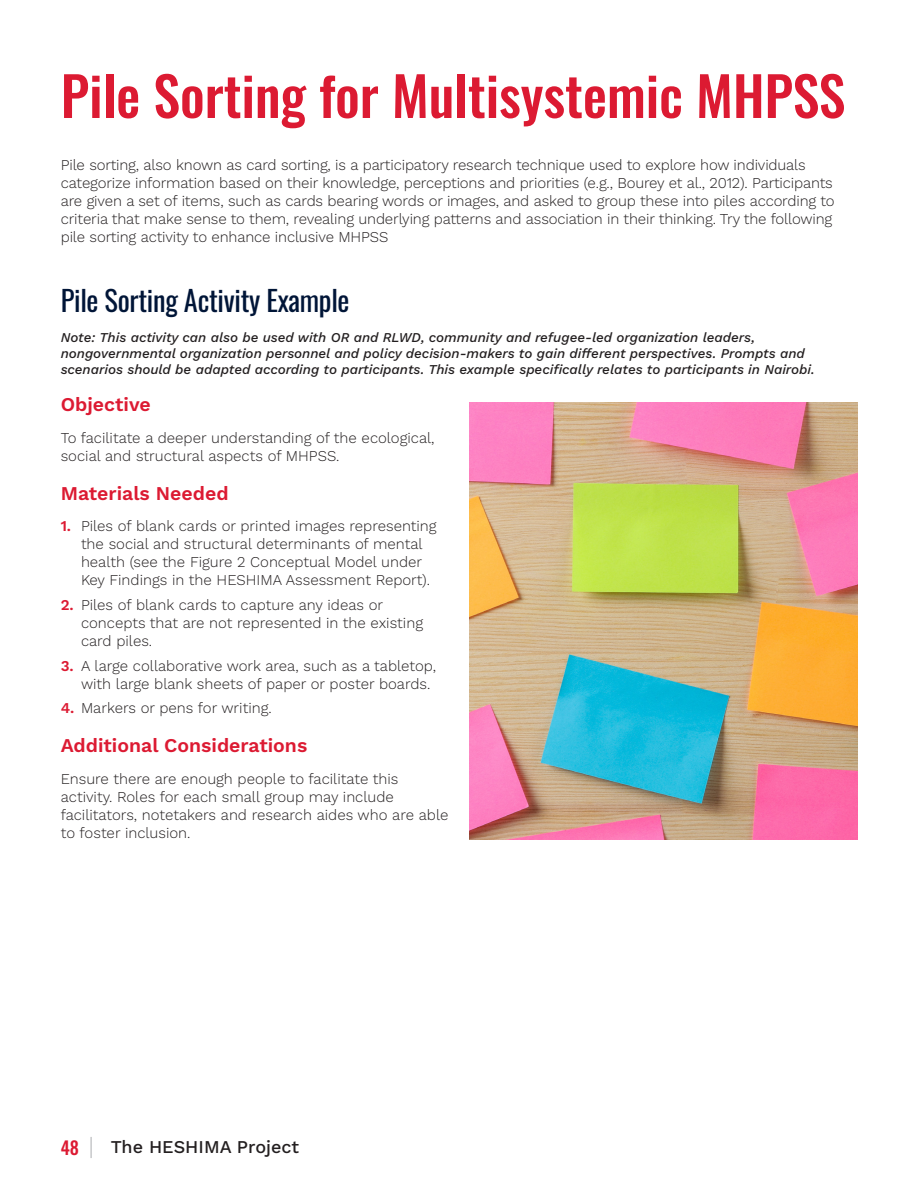
<style>
.page{position:relative;width:918px;height:1188px;background:#fff}
.page>*{position:absolute;margin:0;border:0;box-sizing:border-box;transform-origin:0 0}
.H1_alt{font:500 54px "Oswald";color:#dc1a32}
.t1{font:28.5px "Oswald";letter-spacing:-.01em;color:#001537}
.t2{font:600 19.5px "Work Sans";color:#dc1a32}
.t3{font:500 18px "Work Sans";color:#231f20}
.t4{font:500 18px "Oswald";color:#dc1a32}
.BC{font:300 15px/18px "Work Sans";letter-spacing:-.01em;color:#231f20}
.t5{font:italic 500 13.5px/16.2px "Work Sans";color:#231f20}
.s1{font-weight:600;color:#dc1a32}
</style>
<div class="page">
<hr style="left:90px;top:1137px;width:2px;height:21px;background:#c7c8ca">
<img style="left:469px;top:403px;width:388px;height:436px">
<p class="H1_alt" style="left:61px;top:68px;width:786px">Pile Sorting for Multisystemic MHPSS</p>
<p class="BC" style="left:61px;top:155px;width:775px">Pile sorting, also known as card sorting, is a participatory research technique used to explore how individuals categorize information based on their knowledge, perceptions and priorities (e.g., Bourey et al., 2012). Participants are given a set of items, such as cards bearing words or images, and asked to group these into piles according to criteria that make sense to them, revealing underlying patterns and association in their thinking. Try the following pile sorting activity to enhance inclusive MHPSS</p>
<h2 class="t1" style="left:61px;top:275px;width:290px">Pile Sorting Activity Example</h2>
<p class="t5" style="left:61px;top:328px;width:756px">Note: This activity can also be used with OR and RLWD, community and refugee-led organization leaders, nongovernmental organization personnel and policy decision-makers to gain different perspectives. Prompts and scenarios should be adapted according to participants. This example specifically relates to participants in Nairobi.</p>
<h3 class="t2" style="left:61px;top:390px;width:92px">Objective</h3>
<p class="BC" style="left:61px;top:428px;width:375px">To facilitate a deeper understanding of the ecological, social and structural aspects of MHPSS.</p>
<h3 class="t2" style="left:61px;top:478px;width:169px">Materials Needed</h3>
<p class="BC" style="left:81px;top:517px;width:357px;text-indent:-20px"><span class="s1">1.</span> Piles of blank cards or printed images representing the social and structural determinants of mental health (see the Figure 2 Conceptual Model under Key Findings in the HESHIMA Assessment Report).</p>
<p class="BC" style="left:81px;top:595px;width:344px;text-indent:-20px"><span class="s1">2.</span> Piles of blank cards to capture any ideas or concepts that are not represented in the existing card piles.</p>
<p class="BC" style="left:81px;top:656px;width:356px;text-indent:-20px"><span class="s1">3.</span> A large collaborative work area, such as a tabletop, with large blank sheets of paper or poster boards.</p>
<p class="BC" style="left:61px;top:699px;width:213px"><span class="s1">4.</span> Markers or pens for writing.</p>
<h3 class="t2" style="left:61px;top:731px;width:248px">Additional Considerations</h3>
<p class="BC" style="left:61px;top:769px;width:389px">Ensure there are enough people to facilitate this activity. Roles for each small group may include facilitators, notetakers and research aides who are able to foster inclusion.</p>
<p class="t4" style="left:61px;top:1138px;width:20px">48</p>
<p class="t3" style="left:111px;top:1134px;width:190px">The HESHIMA Project</p>
</div>
